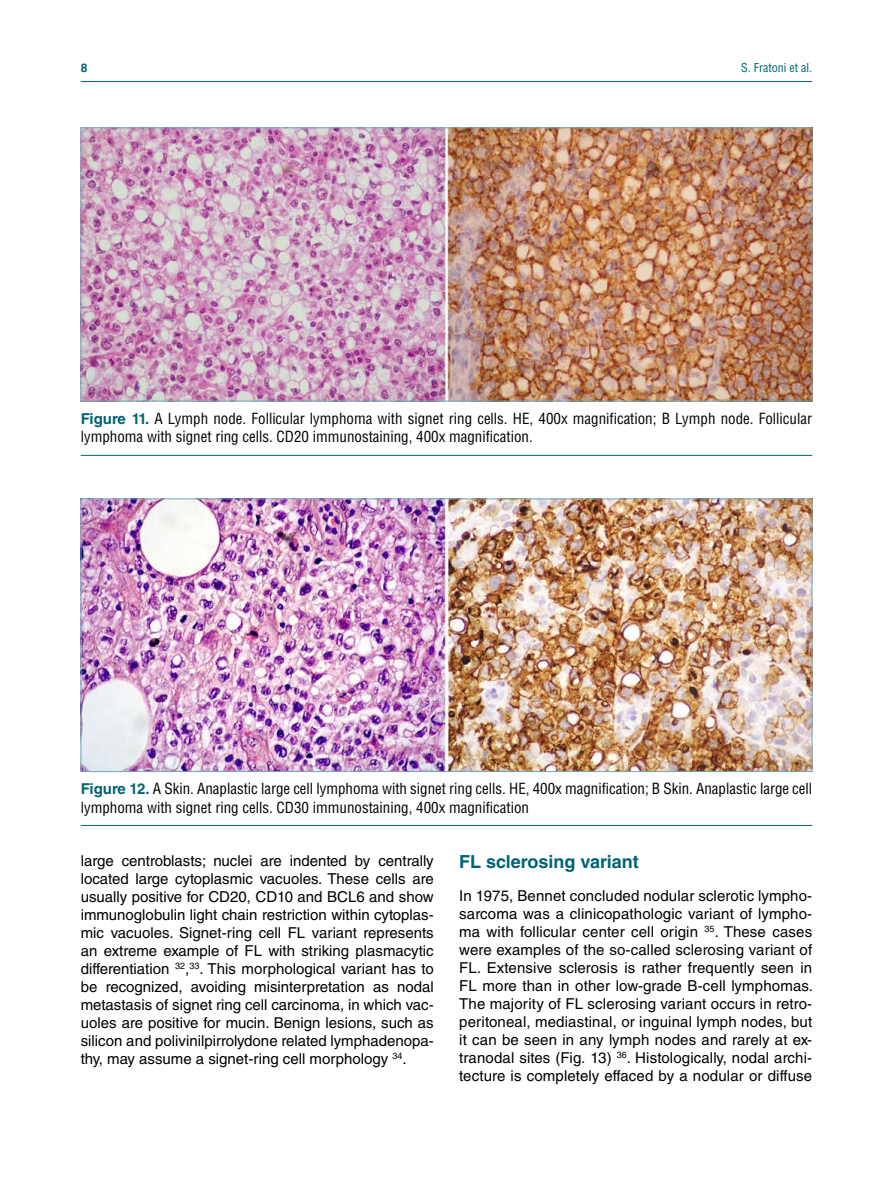
<style>
.page{position:relative;width:893px;height:1191px;background:#fff}
.page>*{position:absolute;margin:0;border:0;box-sizing:border-box;transform-origin:0 0}
.t1{font:700 18px "Helvetica LT Std";color:#006375}
.t2{font:15px/18px "Helvetica LT Std";color:#000;text-align:justify}
.t3{font:condensed 15px/18px "Helvetica LT Std";color:#000}
.t4{font:condensed 12px "Helvetica LT Std";color:#006375}
.t5{font:700 12px "Helvetica LT Std";color:#006375}
.s1{font-weight:700;font-stretch:normal;color:#006375}
</style>
<div class="page">
<hr style="left:81px;top:81px;width:731px;height:1px;background:#006375">
<img style="left:83px;top:130px;width:727px;height:269px">
<div style="left:81px;top:128px;width:731px;height:273px;border:1px solid #72aab7"></div>
<hr style="left:81px;top:455px;width:731px;height:1px;background:#006375">
<img style="left:83px;top:501px;width:727px;height:268px">
<div style="left:81px;top:499px;width:731px;height:272px;border:1px solid #72aab7"></div>
<hr style="left:81px;top:825px;width:731px;height:1px;background:#006375">
<p class="t5" style="left:81px;top:61px;width:8px">8</p>
<p class="t4" style="left:741px;top:61px;width:72px">S. Fratoni et al.</p>
<p class="t3" style="left:81px;top:410px;width:733px"><span class="s1">Figure 11.</span> A Lymph node. Follicular lymphoma with signet ring cells. HE, 400x magnification; B Lymph node. Follicular lymphoma with signet ring cells. CD20 immunostaining, 400x magnification.</p>
<p class="t3" style="left:81px;top:780px;width:733px"><span class="s1">Figure 12.</span> A Skin. Anaplastic large cell lymphoma with signet ring cells. HE, 400x magnification; B Skin. Anaplastic large cell lymphoma with signet ring cells. CD30 immunostaining, 400x magnification</p>
<p class="t2" style="left:81px;top:851px;width:354px">large centroblasts; nuclei are indented by centrally located large cytoplasmic vacuoles. These cells are usually positive for CD20, CD10 and BCL6 and show immunoglobulin light chain restriction within cytoplas&shy;mic vacuoles. Signet-ring cell FL variant represents an extreme example of FL with striking plasmacytic differentiation <sup>32</sup>,<sup>33</sup>. This morphological variant has to be recognized, avoiding misinterpretation as nodal metastasis of signet ring cell carcinoma, in which vac&shy;uoles are positive for mucin. Benign lesions, such as silicon and polivinilpirrolydone related lymphadenopa&shy;thy, may assume a signet-ring cell morphology <sup>34</sup>.</p>
<p class="t1" style="left:459px;top:850px;width:181px">FL sclerosing variant</p>
<p class="t2" style="left:459px;top:887px;width:355px">In 1975, Bennet concluded nodular sclerotic lympho&shy;sarcoma was a clinicopathologic variant of lympho&shy;ma with follicular center cell origin <sup>35</sup>. These cases were examples of the so-called sclerosing variant of FL. Extensive sclerosis is rather frequently seen in FL more than in other low-grade B-cell lymphomas.<br>The majority of FL sclerosing variant occurs in retro&shy;peritoneal, mediastinal, or inguinal lymph nodes, but it can be seen in any lymph nodes and rarely at ex&shy;tranodal sites (Fig. 13) <sup>36</sup>. Histologically, nodal archi&shy;tecture is completely effaced by a nodular or diffuse</p>
</div>
